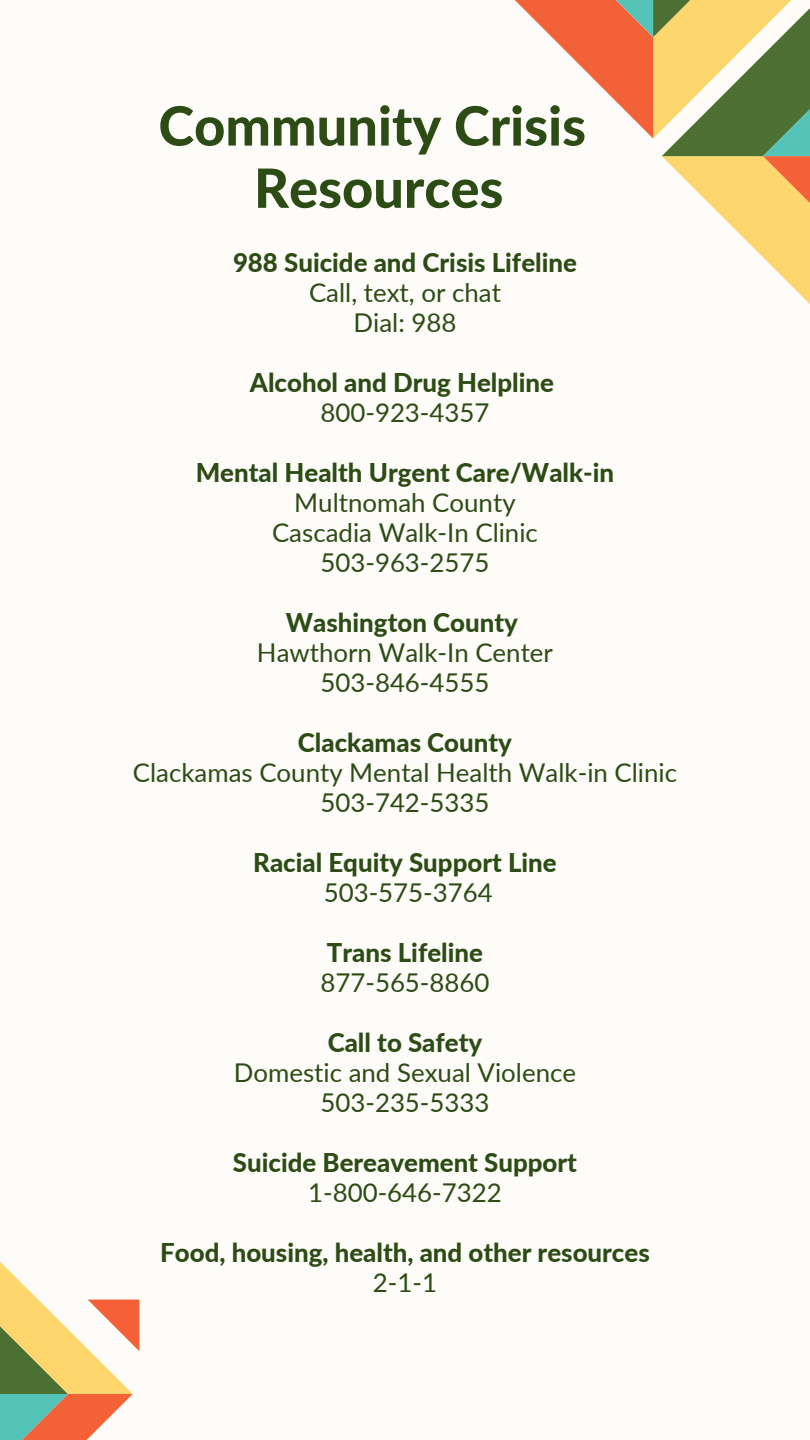
<style>
.page{position:relative;width:810px;height:1440px;background:#fdfcf8}
.page>*{position:absolute;margin:0;border:0;box-sizing:border-box;transform-origin:0 0}
.t1{font:800 54.1px/62.2px "Lato";color:#2c4b15;text-align:center}
.t2{font:25.9px/30px "Lato";color:#2c4b15;text-align:center}
.t3{font:800 25.9px "Lato";color:#2c4b15}
</style>
<div class="page">
<svg style="left:515px;top:0;width:295px;height:304px"></svg>
<svg style="left:0;top:1261px;width:139px;height:179px"></svg>
<h1 class="t1" style="left:158px;top:94px;width:429px">Community Crisis<br>Resources</h1>
<p class="t3" style="left:233px;top:247px;width:345px">988 Suicide and Crisis Lifeline</p>
<p class="t2" style="left:309px;top:277px;width:193px">Call, text, or chat<br>Dial: 988</p>
<p class="t3" style="left:250px;top:367px;width:306px">Alcohol and Drug Helpline</p>
<p class="t2" style="left:320px;top:397px;width:171px">800-923-4357</p>
<p class="t3" style="left:196px;top:457px;width:420px">Mental Health Urgent Care/Walk-in</p>
<p class="t2" style="left:272px;top:487px;width:267px">Multnomah County<br>Cascadia Walk-In Clinic<br>503-963-2575</p>
<p class="t3" style="left:286px;top:607px;width:234px">Washington County</p>
<p class="t2" style="left:257px;top:637px;width:298px">Hawthorn Walk-In Center<br>503-846-4555</p>
<p class="t3" style="left:298px;top:727px;width:216px">Clackamas County</p>
<p class="t2" style="left:133px;top:757px;width:546px">Clackamas County Mental Health Walk-in Clinic<br>503-742-5335</p>
<p class="t3" style="left:253px;top:847px;width:305px">Racial Equity Support Line</p>
<p class="t2" style="left:324px;top:877px;width:171px">503-575-3764</p>
<p class="t3" style="left:327px;top:937px;width:158px">Trans Lifeline</p>
<p class="t2" style="left:320px;top:967px;width:171px">877-565-8860</p>
<p class="t3" style="left:328px;top:1027px;width:156px">Call to Safety</p>
<p class="t2" style="left:234px;top:1057px;width:344px">Domestic and Sexual Violence<br>503-235-5333</p>
<p class="t3" style="left:233px;top:1147px;width:346px">Suicide Bereavement Support</p>
<p class="t2" style="left:308px;top:1177px;width:195px">1-800-646-7322</p>
<p class="t3" style="left:160px;top:1237px;width:491px">Food, housing, health, and other resources</p>
<p class="t2" style="left:373px;top:1267px;width:66px">2-1-1</p>
</div>
